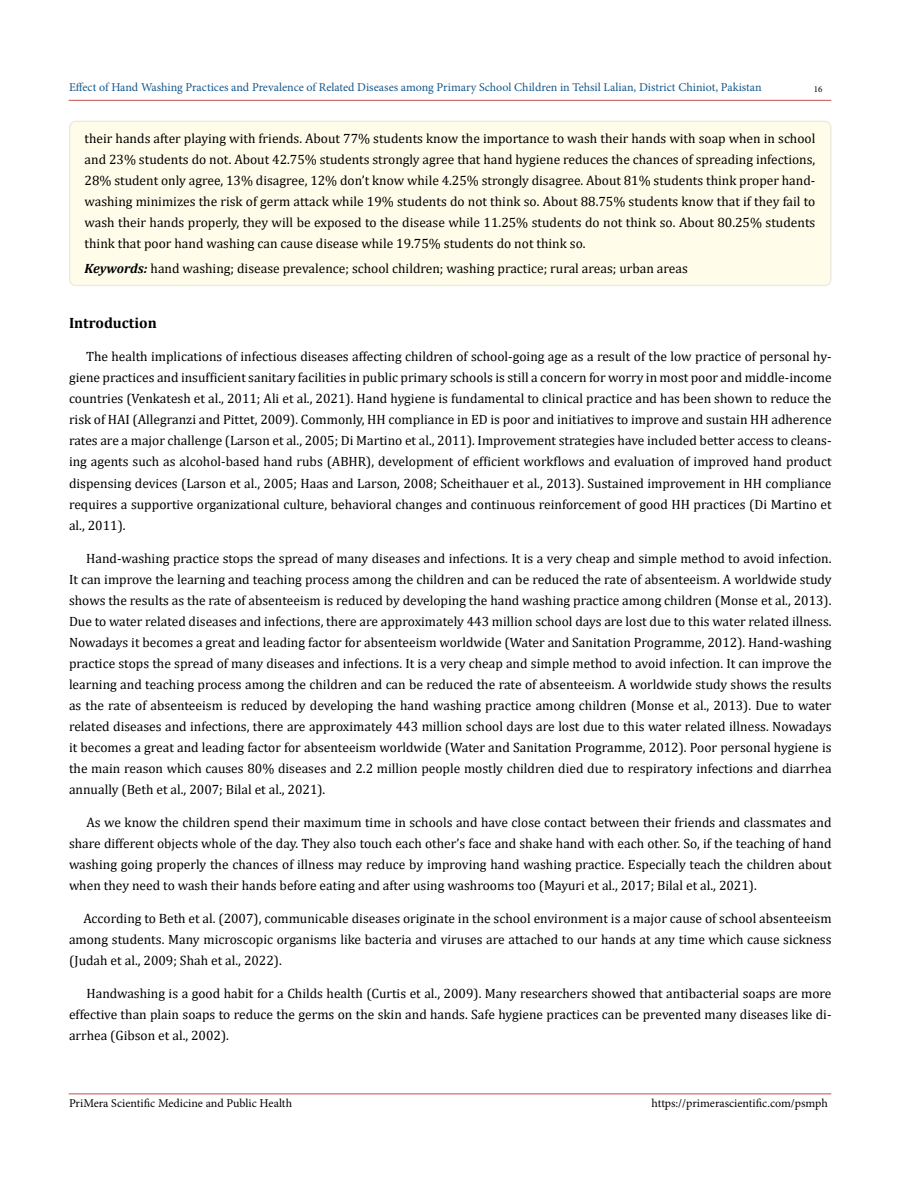
<style>
.page{position:relative;width:900px;height:1188px;background:#fff}
.page>*{position:absolute;margin:0;border:0;box-sizing:border-box;transform-origin:0 0}
.t1{font:700 15px "Cambria";color:#000}
.t2{font:13.5px/21px "Cambria";color:#000;text-align:justify}
.t3{font:12px "Minion Pro";color:#15588c}
.t4{font:12px "Minion Pro";color:#000}
.t5{font:9px "Minion Pro";color:#000}
.s1{font-weight:700;font-style:italic}
</style>
<div class="page">
<hr style="left:69px;top:100px;width:762px;height:1px;background:#c0504d">
<hr style="left:69px;top:1094px;width:762px;height:1px;background:#c0504d">
<div style="left:70px;top:121px;width:761px;height:164px;background:#fffde9;border-radius:6px"></div>
<div style="left:69px;top:121px;width:763px;height:165px;border:2px solid #eeece1;border-radius:6px"></div>
<p class="t3" style="left:69px;top:79px;width:694px">Effect of Hand Washing Practices and Prevalence of Related Diseases among Primary School Children in Tehsil Lalian, District Chiniot, Pakistan</p>
<p class="t5" style="left:814px;top:83px;width:10px">16</p>
<p class="t2" style="left:85px;top:128px;width:732px">their hands after playing with friends. About 77% students know the importance to wash their hands with soap when in school and 23% students do not. About 42.75% students strongly agree that hand hygiene reduces the chances of spreading infections, 28% student only agree, 13% disagree, 12% don’t know while 4.25% strongly disagree. About 81% students think proper hand&shy;washing minimizes the risk of germ attack while 19% students do not think so. About 88.75% students know that if they fail to wash their hands properly, they will be exposed to the disease while 11.25% students do not think so. About 80.25% students think that poor hand washing can cause disease while 19.75% students do not think so.</p>
<p class="t2" style="left:85px;top:258px;width:605px"><span class="s1">Keywords:</span> hand washing; disease prevalence; school children; washing practice; rural areas; urban areas</p>
<p class="t1" style="left:69px;top:313px;width:89px">Introduction</p>
<p class="t2" style="left:69px;top:346px;width:764px;text-indent:17px">The health implications of infectious diseases affecting children of school-going age as a result of the low practice of personal hy&shy;giene practices and insufficient sanitary facilities in public primary schools is still a concern for worry in most poor and middle-income countries (Venkatesh et al., 2011; Ali et al., 2021). Hand hygiene is fundamental to clinical practice and has been shown to reduce the risk of HAI (Allegranzi and Pittet, 2009). Commonly, HH compliance in ED is poor and initiatives to improve and sustain HH adherence rates are a major challenge (Larson et al., 2005; Di Martino et al., 2011). Improvement strategies have included better access to cleans&shy;ing agents such as alcohol-based hand rubs (ABHR), development of efficient workflows and evaluation of improved hand product dispensing devices (Larson et al., 2005; Haas and Larson, 2008; Scheithauer et al., 2013). Sustained improvement in HH compliance requires a supportive organizational culture, behavioral changes and continuous reinforcement of good HH practices (Di Martino et al., 2011).</p>
<p class="t2" style="left:69px;top:547px;width:764px;text-indent:17px">Hand-washing practice stops the spread of many diseases and infections. It is a very cheap and simple method to avoid infection.<br>It can improve the learning and teaching process among the children and can be reduced the rate of absenteeism. A worldwide study shows the results as the rate of absenteeism is reduced by developing the hand washing practice among children (Monse et al., 2013).<br>Due to water related diseases and infections, there are approximately 443 million school days are lost due to this water related illness.<br>Nowadays it becomes a great and leading factor for absenteeism worldwide (Water and Sanitation Programme, 2012). Hand-washing practice stops the spread of many diseases and infections. It is a very cheap and simple method to avoid infection. It can improve the learning and teaching process among the children and can be reduced the rate of absenteeism. A worldwide study shows the results as the rate of absenteeism is reduced by developing the hand washing practice among children (Monse et al., 2013). Due to water related diseases and infections, there are approximately 443 million school days are lost due to this water related illness. Nowadays it becomes a great and leading factor for absenteeism worldwide (Water and Sanitation Programme, 2012). Poor personal hygiene is the main reason which causes 80% diseases and 2.2 million people mostly children died due to respiratory infections and diarrhea annually (Beth et al., 2007; Bilal et al., 2021).</p>
<p class="t2" style="left:69px;top:811px;width:764px;text-indent:18px">As we know the children spend their maximum time in schools and have close contact between their friends and classmates and share different objects whole of the day. They also touch each other’s face and shake hand with each other. So, if the teaching of hand washing going properly the chances of illness may reduce by improving hand washing practice. Especially teach the children about when they need to wash their hands before eating and after using washrooms too (Mayuri et al., 2017; Bilal et al., 2021).</p>
<p class="t2" style="left:69px;top:907px;width:764px;text-indent:14px">According to Beth et al. (2007), communicable diseases originate in the school environment is a major cause of school absenteeism among students. Many microscopic organisms like bacteria and viruses are attached to our hands at any time which cause sickness (Judah et al., 2009; Shah et al., 2022).</p>
<p class="t2" style="left:69px;top:982px;width:764px;text-indent:18px">Handwashing is a good habit for a Childs health (Curtis et al., 2009). Many researchers showed that antibacterial soaps are more effective than plain soaps to reduce the germs on the skin and hands. Safe hygiene practices can be prevented many diseases like di&shy;arrhea (Gibson et al., 2002).</p>
<p class="t4" style="left:69px;top:1095px;width:225px">PriMera Scientific Medicine and Public Health</p>
<p class="t4" style="left:652px;top:1095px;width:178px">https://primerascientific.com/psmph</p>
</div>
